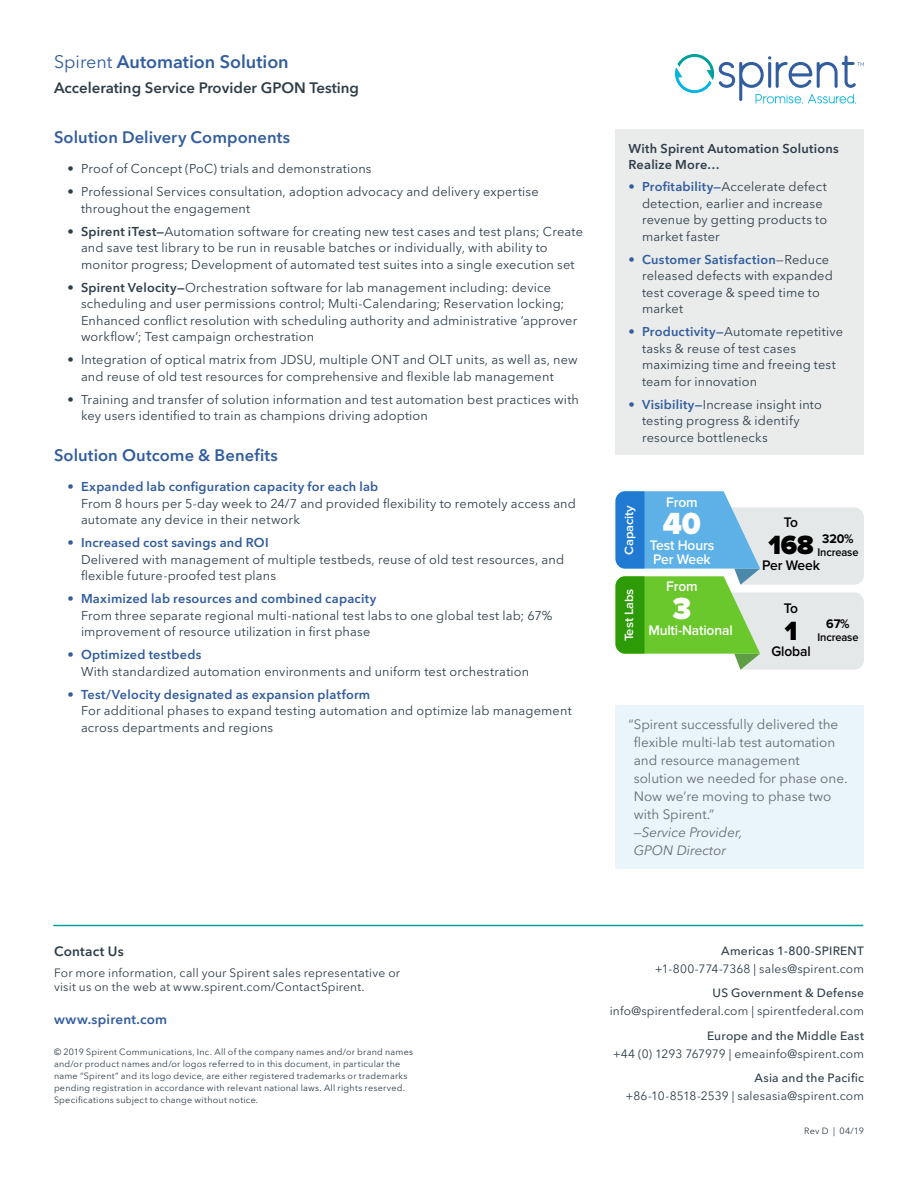
<style>
.page{position:relative;width:918px;height:1188px;background:#fff}
.page>*{position:absolute;margin:0;border:0;box-sizing:border-box;transform-origin:0 0}
.t1{font:900 31.65px "Proxima Nova";color:#fff;scale:.96 1}
.t2{font:900 27.3px "Proxima Nova";color:#000;scale:.96 1}
.t3{font:600 18px "Avenir Next LT Pro";color:#325d9e}
.t4{font:600 16.5px "Avenir Next LT Pro";letter-spacing:.005em;color:#325d9e}
.t5{font:600 15px "Avenir Next LT Pro";color:#303e49}
.t6{font:600 14.4px/14.4px "Proxima Nova";letter-spacing:-.01em;color:#fff;scale:.96 1}
.t7{font:600 14.4px "Proxima Nova";letter-spacing:-.01em;color:#000;scale:.96 1}
.t8{font:13.5px/18px "Avenir Next LT Pro";color:#656c72}
.t9{font:italic 13.5px/18px "Avenir Next LT Pro";color:#656c72}
.t10{font:600 13.5px "Avenir Next LT Pro";letter-spacing:.015em;color:#325d9e}
.t11{font:600 13.5px "Avenir Next LT Pro";letter-spacing:.015em;color:#303e49}
.t12{font:700 12.9px "Proxima Nova";color:#000;scale:.96 1}
.t13{font:12.75px/16.5px "Avenir Next LT Pro";letter-spacing:.01em;color:#303e49}
.t14{font:600 12.75px "Avenir Next LT Pro";letter-spacing:.015em;color:#325d9e}
.t15{font:600 12.75px/16.5px "Avenir Next LT Pro";letter-spacing:.015em;color:#303e49}
.t16{font:600 12.45px "Proxima Nova";letter-spacing:-.01em;color:#fff;scale:1.04 1}
.t17{font:12px/14.4px "Avenir Next LT Pro";letter-spacing:.015em;color:#303e49}
.t18{font:500 12px "Avenir Next LT Pro";letter-spacing:.015em;color:#303e49}
.t19{font:600 11.55px "Proxima Nova";letter-spacing:-.01em;color:#000;scale:.96 1}
.t20{font:9px/12px "Avenir Next LT Pro";letter-spacing:.025em;color:#303e49}
.s1{font-weight:400}
.s2{font-weight:600}
.s3{font-weight:600;color:#325d9e}
</style>
<div class="page">
<svg style="left:675px;top:54px;width:189px;height:50px"></svg>
<hr style="left:53px;top:925px;width:810px;height:1px;background:#00a19c">
<svg style="left:615px;top:491px;width:249px;height:179px;background:#a8d2be"></svg>
<div style="left:615px;top:130px;width:249px;height:325px;background:#eaecec"></div>
<div style="left:615px;top:706px;width:249px;height:163px;background:#e9f4fb"></div>
<h3 class="t3" style="left:54px;top:50px;width:236px"><span class="s1">Spirent</span> Automation Solution</h3>
<p class="t5" style="left:54px;top:79px;width:307px">Accelerating Service Provider GPON Testing</p>
<p class="t4" style="left:54px;top:127px;width:238px">Solution Delivery Components</p>
<p class="t13" style="left:68px;top:161px;width:306px">• Proof of Concept (PoC) trials and demonstrations</p>
<p class="t13" style="left:81px;top:184px;width:459px;text-indent:-14px">• Professional Services consultation, adoption advocacy and delivery expertise throughout the engagement</p>
<p class="t13" style="left:81px;top:223px;width:503px;text-indent:-14px"><span class="s2">• Spirent iTest—</span>Automation software for creating new test cases and test plans; Create and save test library to be run in reusable batches or individually, with ability to monitor progress; Development of automated test suites into a single execution set</p>
<p class="t13" style="left:81px;top:279px;width:498px;text-indent:-14px"><span class="s2">• Spirent Velocity—</span>Orchestration software for lab management including: device scheduling and user permissions control; Multi-Calendaring; Reservation locking; Enhanced conflict resolution with scheduling authority and administrative ‘approver workflow’; Test campaign orchestration</p>
<p class="t13" style="left:81px;top:351px;width:498px;text-indent:-14px">• Integration of optical matrix from JDSU, multiple ONT and OLT units, as well as, new and reuse of old test resources for comprehensive and flexible lab management</p>
<p class="t13" style="left:81px;top:391px;width:500px;text-indent:-14px">• Training and transfer of solution information and test automation best practices with key users identified to train as champions driving adoption</p>
<p class="t4" style="left:54px;top:446px;width:225px">Solution Outcome &amp; Benefits</p>
<p class="t14" style="left:68px;top:479px;width:312px">• Expanded lab configuration capacity for each lab</p>
<p class="t13" style="left:81px;top:495px;width:496px">From 8 hours per 5-day week to 24/7 and provided flexibility to remotely access and automate any device in their network</p>
<p class="t14" style="left:68px;top:535px;width:203px">• Increased cost savings and ROI</p>
<p class="t13" style="left:81px;top:551px;width:485px">Delivered with management of multiple testbeds, reuse of old test resources, and flexible future-proofed test plans</p>
<p class="t14" style="left:68px;top:591px;width:310px">• Maximized lab resources and combined capacity</p>
<p class="t13" style="left:81px;top:607px;width:473px">From three separate regional multi-national test labs to one global test lab; 67% improvement of resource utilization in first phase</p>
<p class="t14" style="left:68px;top:647px;width:136px">• Optimized testbeds</p>
<p class="t13" style="left:81px;top:663px;width:450px">With standardized automation environments and uniform test orchestration</p>
<p class="t14" style="left:68px;top:687px;width:304px">• Test/Velocity designated as expansion platform</p>
<p class="t13" style="left:81px;top:703px;width:492px">For additional phases to expand testing automation and optimize lab management across departments and regions</p>
<p class="t15" style="left:628px;top:140px;width:212px">With Spirent Automation Solutions<br>Realize More…</p>
<p class="t13" style="left:642px;top:178px;width:187px;text-indent:-14px"><span class="s3">• Profitability—</span>Accelerate defect detection, earlier and increase revenue by getting products to market faster</p>
<p class="t13" style="left:642px;top:251px;width:192px;text-indent:-14px"><span class="s3">• Customer Satisfaction</span>—Reduce released defects with expanded test coverage &amp; speed time to market</p>
<p class="t13" style="left:642px;top:323px;width:203px;text-indent:-14px"><span class="s3">• Productivity—</span>Automate repetitive tasks &amp; reuse of test cases maximizing time and freeing test team for innovation</p>
<p class="t13" style="left:642px;top:396px;width:181px;text-indent:-14px"><span class="s3">• Visibility—</span>Increase insight into testing progress &amp; identify resource bottlenecks</p>
<p class="t16" style="left:622px;top:555px;width:49px;rotate:-90deg">Capacity</p>
<p class="t16" style="left:622px;top:641px;width:52px;rotate:-90deg">Test Labs</p>
<p class="t6" style="left:666px;top:495px;width:34px">From</p>
<h1 class="t1" style="left:663px;top:505px;width:41px">40</h1>
<p class="t6" style="left:650px;top:538px;width:69px">Test Hours<br>Per Week</p>
<p class="t6" style="left:666px;top:580px;width:34px">From</p>
<h1 class="t1" style="left:673px;top:590px;width:21px">3</h1>
<p class="t6" style="left:648px;top:623px;width:89px">Multi-National</p>
<p class="t7" style="left:784px;top:514px;width:16px">To</p>
<h2 class="t2" style="left:769px;top:529px;width:48px">168</h2>
<p class="t7" style="left:762px;top:557px;width:62px">Per Week</p>
<p class="t12" style="left:822px;top:532px;width:34px">320%</p>
<p class="t19" style="left:817px;top:546px;width:44px">Increase</p>
<p class="t7" style="left:784px;top:600px;width:16px">To</p>
<h2 class="t2" style="left:785px;top:616px;width:15px">1</h2>
<p class="t7" style="left:771px;top:643px;width:42px">Global</p>
<p class="t12" style="left:826px;top:617px;width:26px">67%</p>
<p class="t19" style="left:817px;top:631px;width:44px">Increase</p>
<p class="t8" style="left:634px;top:716px;width:215px;text-indent:-5px">“Spirent successfully delivered the flexible multi-lab test automation and resource management solution we needed for phase one.<br>Now we’re moving to phase two with Spirent.”</p>
<p class="t9" style="left:634px;top:824px;width:110px">—Service Provider,<br>GPON Director</p>
<p class="t11" style="left:54px;top:943px;width:71px">Contact Us</p>
<p class="t17" style="left:54px;top:966px;width:348px">For more information, call your Spirent sales representative or visit us on the web at www.spirent.com/ContactSpirent.</p>
<p class="t10" style="left:54px;top:1011px;width:115px">www.spirent.com</p>
<p class="t20" style="left:54px;top:1046px;width:361px">© 2019 Spirent Communications, Inc. All of the company names and/or brand names and/or product names and/or logos referred to in this document, in particular the name “Spirent” and its logo device, are either registered trademarks or trademarks pending registration in accordance with relevant national laws. All rights reserved.<br>Specifications subject to change without notice.</p>
<p class="t18" style="left:721px;top:944px;width:144px">Americas 1-800-SPIRENT</p>
<p class="t17" style="left:655px;top:962px;width:211px">+1-800-774-7368 | sales@spirent.com</p>
<p class="t18" style="left:713px;top:986px;width:153px">US Government &amp; Defense</p>
<p class="t17" style="left:610px;top:1004px;width:256px">info@spirentfederal.com | spirentfederal.com</p>
<p class="t18" style="left:707px;top:1029px;width:158px">Europe and the Middle East</p>
<p class="t17" style="left:613px;top:1047px;width:253px">+44 (0) 1293 767979 | emeainfo@spirent.com</p>
<p class="t18" style="left:755px;top:1071px;width:111px">Asia and the Pacific</p>
<p class="t17" style="left:626px;top:1089px;width:240px">+86-10-8518-2539 | salesasia@spirent.com</p>
<p class="t20" style="left:804px;top:1125px;width:61px">Rev D | 04/19</p>
</div>
